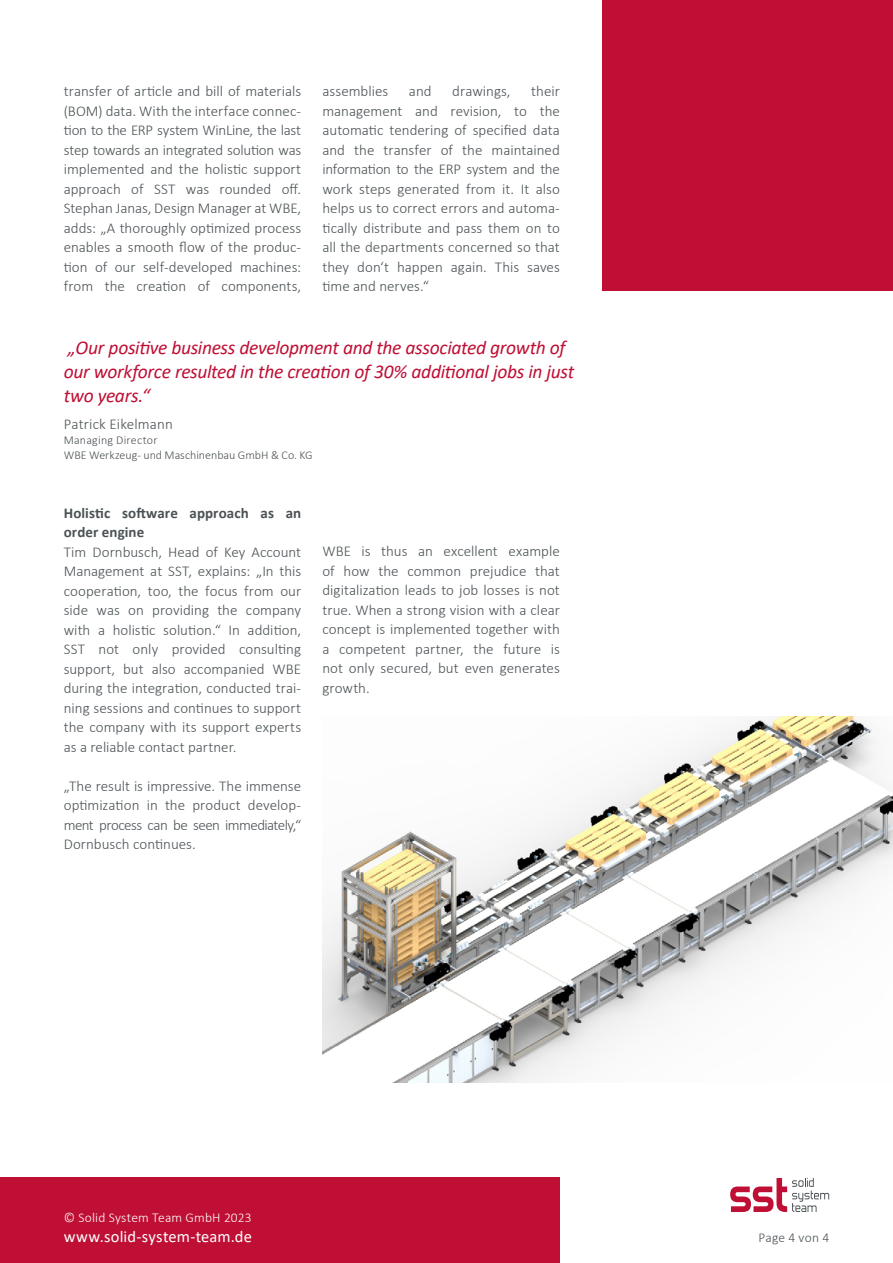
<style>
.page{position:relative;width:893px;height:1263px;background:#fff}
.page>*{position:absolute;margin:0;border:0;box-sizing:border-box;transform-origin:0 0}
.t1{font:italic 19.5px/24px "Calibri";letter-spacing:-.015em;color:#bf0f34}
.t2{font:16.5px "Calibri";letter-spacing:.01em;color:#fff}
.t3{font:300 15px/19.5px "Calibri";color:#4b5255;text-align:justify}
.t4{font:700 15px/19.5px "Calibri";letter-spacing:.005em;color:#4b5255}
.t5{font:300 13.5px "Calibri";letter-spacing:.015em;color:#fff}
.t6{font:300 13.5px "Calibri";letter-spacing:.015em;color:#4b5255}
.t7{font:300 12px/15px "Calibri";color:#4b5255}
</style>
<div class="page">
<div style="left:602px;top:0;width:291px;height:291px;background:#bf0f34"></div>
<div style="left:0;top:1178px;width:560px;height:85px;background:#bf0f34"></div>
<svg style="left:730px;top:1178px;width:99px;height:34px"></svg>
<img style="left:322px;top:716px;width:571px;height:367px">
<p class="t3" style="left:64px;top:81px;width:239px">transfer of article and bill of materials (BOM) data. With the interface connec&shy;tion to the ERP system WinLine, the last step towards an integrated solution was implemented and the holistic support approach of SST was rounded off.<br>Stephan Janas, Design Manager at WBE, adds: „A thoroughly optimized process enables a smooth flow of the produc&shy;tion of our self-developed machines: from the creation of components,</p>
<p class="t3" style="left:322px;top:81px;width:67px">assemblies</p>
<p class="t3" style="left:409px;top:81px;width:24px">and</p>
<p class="t3" style="left:452px;top:81px;width:60px">drawings,</p>
<p class="t3" style="left:322px;top:81px;width:239px;text-indent:209px">their management and revision, to the automatic tendering of specified data and the transfer of the maintained information to the ERP system and the work steps generated from it. It also helps us to correct errors and automa&shy;tically distribute and pass them on to all the departments concerned so that they don‘t happen again. This saves time and nerves.“</p>
<h1 class="t1" style="left:64px;top:335px;width:512px">„Our positive business development and the associated growth of our workforce resulted in the creation of 30% additional jobs in just two years.“</h1>
<p class="t3" style="left:64px;top:414px;width:111px">Patrick Eikelmann</p>
<p class="t7" style="left:64px;top:432px;width:251px">Managing Director<br>WBE Werkzeug- und Maschinenbau GmbH &amp; Co. KG</p>
<p class="t4" style="left:64px;top:503px;width:239px">Holistic software approach as an order engine</p>
<p class="t3" style="left:64px;top:542px;width:239px">Tim Dornbusch, Head of Key Account Management at SST, explains: „In this cooperation, too, the focus from our side was on providing the company with a holistic solution.“ In addition, SST not only provided consulting support, but also accompanied WBE during the integration, conducted trai&shy;ning sessions and continues to support the company with its support experts as a reliable contact partner.</p>
<p class="t3" style="left:64px;top:776px;width:239px">„The result is impressive. The immense optimization in the product develop&shy;ment process can be seen immediately,“ Dornbusch continues.</p>
<p class="t3" style="left:322px;top:541px;width:239px">WBE is thus an excellent example of how the common prejudice that digitalization leads to job losses is not true. When a strong vision with a clear concept is implemented together with a competent partner, the future is not only secured, but even generates growth.</p>
<p class="t5" style="left:64px;top:1209px;width:189px">© Solid System Team GmbH 2023</p>
<p class="t2" style="left:64px;top:1225px;width:190px">www.solid-system-team.de</p>
<p class="t6" style="left:758px;top:1229px;width:72px">Page 4 von 4</p>
</div>
